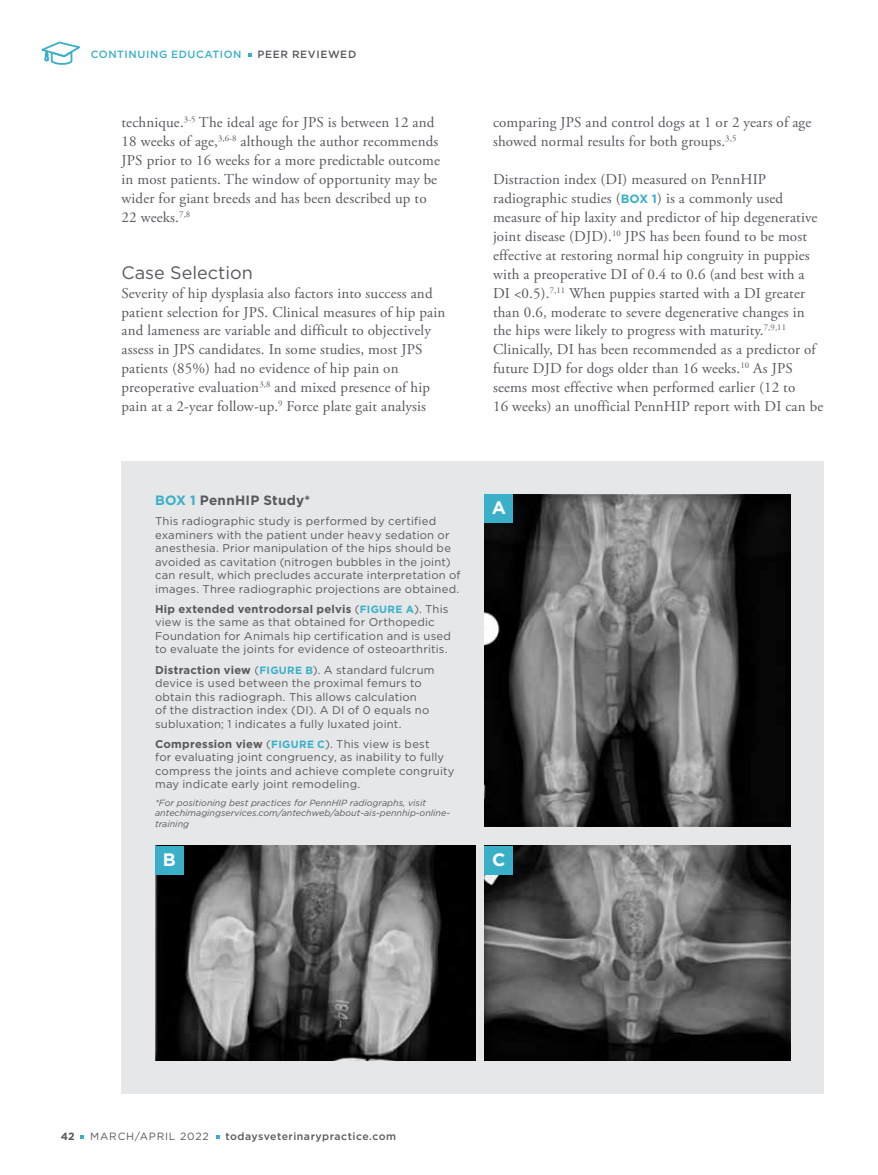
<style>
.page{position:relative;width:878px;height:1175px;background:#fff}
.page>*{position:absolute;margin:0;border:0;box-sizing:border-box;transform-origin:0 0}
.t1{font:18px "Gotham";color:#58595b}
.t2{font:700 18px "Gotham";color:#fff}
.t3{font:15px/18.9px "Adobe Garamond Pro";letter-spacing:.01em;color:#58595b}
.t4{font:700 13.5px "Gotham";letter-spacing:.015em;color:#58595b}
.t5{font:11.25px/13.5px "Gotham";letter-spacing:.015em;color:#58595b}
.t6{font:500 10.5px "Gotham";letter-spacing:.05em;color:#58595b}
.t7{font:500 10.5px "Gotham";letter-spacing:.06em;color:#3ab0c8}
.t8{font:10.5px "Gotham";letter-spacing:.075em;color:#58595b}
.t9{font:700 10.5px "Gotham";color:#58595b}
.t10{font:italic 9px/10.5px "Gotham";color:#58595b}
.s1{font-family:"Gotham";font-weight:700;font-size:12px;color:#3ab0c8}
.s2{color:#3ab0c8}
.s3{font-weight:700}
.s4{font-weight:700;font-size:10.5px;color:#3ab0c8}
</style>
<div class="page">
<svg style="left:41px;top:41px;width:39px;height:24px"></svg>
<div style="left:122px;top:460px;width:702px;height:633px;background:#e6e7e8"></div>
<img style="left:484px;top:494px;width:306px;height:332px">
<div style="left:484px;top:494px;width:29px;height:28px;background:#3ab0c8"></div>
<img style="left:155px;top:845px;width:320px;height:215px">
<div style="left:155px;top:846px;width:29px;height:28px;background:#3ab0c8"></div>
<img style="left:484px;top:845px;width:306px;height:215px">
<div style="left:484px;top:846px;width:29px;height:28px;background:#3ab0c8"></div>
<p class="t7" style="left:91px;top:50px;width:152px">CONTINUING EDUCATION</p>
<p class="t6" style="left:257px;top:50px;width:100px">PEER REVIEWED</p>
<p class="t3" style="left:121px;top:114px;width:320px">technique.<sup>3-5</sup> The ideal age for JPS is between 12 and 18 weeks of age,<sup>3,6-8</sup> although the author recommends JPS prior to 16 weeks for a more predictable outcome in most patients. The window of opportunity may be wider for giant breeds and has been described up to 22 weeks.<sup>7,8</sup></p>
<p class="t1" style="left:122px;top:264px;width:133px">Case Selection</p>
<p class="t3" style="left:122px;top:285px;width:325px">Severity of hip dysplasia also factors into success and patient selection for JPS. Clinical measures of hip pain and lameness are variable and difficult to objectively assess in JPS candidates. In some studies, most JPS patients (85%) had no evidence of hip pain on preoperative evaluation<sup>3,8</sup> and mixed presence of hip pain at a 2-year follow-up.<sup>9</sup> Force plate gait analysis</p>
<p class="t3" style="left:493px;top:114px;width:320px">comparing JPS and control dogs at 1 or 2 years of age showed normal results for both groups.<sup>3,5</sup></p>
<p class="t3" style="left:493px;top:171px;width:332px">Distraction index (DI) measured on PennHIP radiographic studies (<span class="s1">BOX 1</span>) is a commonly used measure of hip laxity and predictor of hip degenerative joint disease (DJD).<sup>10</sup> JPS has been found to be most effective at restoring normal hip congruity in puppies with a preoperative DI of 0.4 to 0.6 (and best with a DI &lt;0.5).<sup>7,11</sup> When puppies started with a DI greater than 0.6, moderate to severe degenerative changes in the hips were likely to progress with maturity.<sup>7,9,11<br></sup>Clinically, DI has been recommended as a predictor of future DJD for dogs older than 16 weeks.<sup>10</sup> As JPS seems most effective when performed earlier (12 to<br>16 weeks) an unofficial PennHIP report with DI can be</p>
<p class="t4" style="left:155px;top:494px;width:157px"><span class="s2">BOX 1</span> PennHIP Study*</p>
<p class="t5" style="left:155px;top:515px;width:307px">This radiographic study is performed by certified examiners with the patient under heavy sedation or anesthesia. Prior manipulation of the hips should be avoided as cavitation (nitrogen bubbles in the joint) can result, which precludes accurate interpretation of images. Three radiographic projections are obtained.</p>
<p class="t5" style="left:155px;top:602px;width:297px"><span class="s3">Hip extended ventrodorsal pelvis</span> (<span class="s4">FIGURE A</span>). This view is the same as that obtained for Orthopedic Foundation for Animals hip certification and is used to evaluate the joints for evidence of osteoarthritis.</p>
<p class="t5" style="left:155px;top:663px;width:281px"><span class="s3">Distraction view</span> (<span class="s4">FIGURE B</span>). A standard fulcrum device is used between the proximal femurs to obtain this radiograph. This allows calculation<br>of the distraction index (DI). A DI of 0 equals no subluxation; 1 indicates a fully luxated joint.</p>
<p class="t5" style="left:155px;top:737px;width:301px"><span class="s3">Compression view</span> (<span class="s4">FIGURE C</span>). This view is best<br>for evaluating joint congruency, as inability to fully compress the joints and achieve complete congruity may indicate early joint remodeling.</p>
<p class="t10" style="left:155px;top:797px;width:296px">*For positioning best practices for PennHIP radiographs, visit antechimagingservices.com/antechweb/about-ais-pennhip-online&shy;training</p>
<p class="t2" style="left:492px;top:500px;width:16px">A</p>
<p class="t2" style="left:163px;top:852px;width:14px">B</p>
<p class="t2" style="left:492px;top:852px;width:15px">C</p>
<p class="t9" style="left:61px;top:1131px;width:15px">42</p>
<p class="t8" style="left:90px;top:1131px;width:120px">MARCH/APRIL 2022</p>
<p class="t6" style="left:225px;top:1131px;width:172px">todaysveterinarypractice.com</p>
</div>
